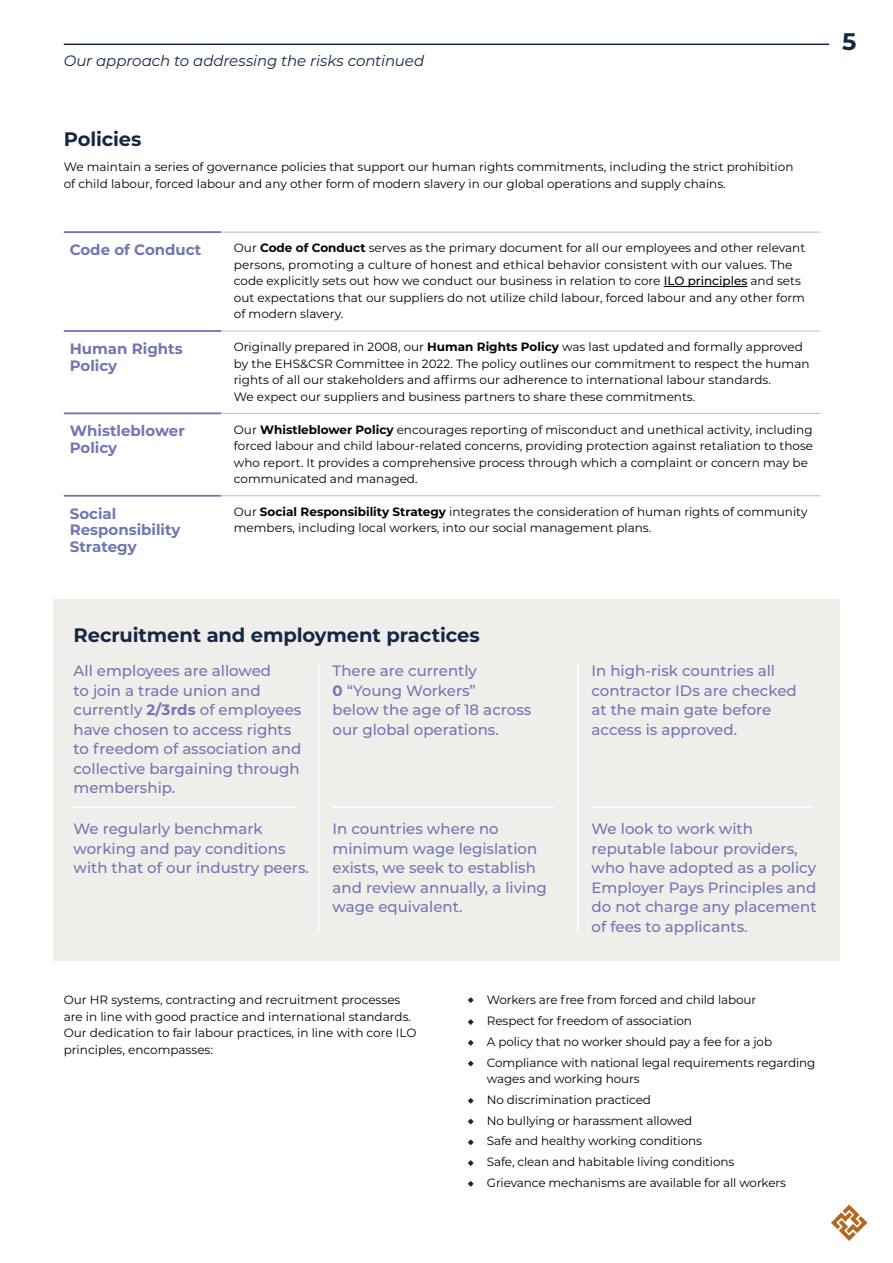
<style>
.page{position:relative;width:893px;height:1263px;background:#fff}
.page>*{position:absolute;margin:0;border:0;box-sizing:border-box;transform-origin:0 0}
.t1{font:700 24px "Montserrat";color:#152746}
.t2{font:700 19.5px "Montserrat";letter-spacing:-.005em;color:#152746}
.t3{font:500 15px/19.5px "Montserrat";color:#7076b4}
.t4{font:700 15px/16.5px "Montserrat";color:#7076b4}
.t5{font:italic 15px "Montserrat";letter-spacing:-.005em;color:#152746}
.t6{font:12px/16.5px "Montserrat";color:#000}
.s1{font-weight:700}
.s2{font-weight:500}
</style>
<div class="page">
<svg style="left:831px;top:1204px;width:36px;height:37px"></svg>
<div style="left:53px;top:600px;width:787px;height:361px;background:#f0eeeb"></div>
<hr style="left:221px;top:232px;width:600px;height:1px;background:#bcbec0">
<hr style="left:221px;top:331px;width:600px;height:1px;background:#bcbec0">
<hr style="left:221px;top:413px;width:600px;height:1px;background:#bcbec0">
<hr style="left:221px;top:495px;width:600px;height:1px;background:#bcbec0">
<hr style="left:64px;top:231px;width:157px;height:2px;background:#7076b4">
<hr style="left:64px;top:330px;width:157px;height:2px;background:#7076b4">
<hr style="left:64px;top:412px;width:157px;height:2px;background:#7076b4">
<hr style="left:64px;top:495px;width:157px;height:2px;background:#7076b4">
<hr style="left:664px;top:286px;width:83px;height:1px;background:#000">
<hr style="left:318px;top:663px;width:1px;height:268px;background:#fff">
<hr style="left:577px;top:663px;width:1px;height:268px;background:#fff">
<hr style="left:74px;top:806px;width:221px;height:2px;background:#fff">
<hr style="left:333px;top:806px;width:221px;height:2px;background:#fff">
<hr style="left:591px;top:806px;width:222px;height:2px;background:#fff">
<svg style="left:468px;top:997px;width:6px;height:6px"></svg>
<svg style="left:468px;top:1019px;width:6px;height:6px"></svg>
<svg style="left:468px;top:1040px;width:6px;height:6px"></svg>
<svg style="left:468px;top:1060px;width:6px;height:6px"></svg>
<svg style="left:468px;top:1098px;width:6px;height:6px"></svg>
<svg style="left:468px;top:1118px;width:6px;height:6px"></svg>
<svg style="left:468px;top:1139px;width:6px;height:6px"></svg>
<svg style="left:468px;top:1160px;width:6px;height:6px"></svg>
<svg style="left:468px;top:1181px;width:6px;height:6px"></svg>
<hr style="left:64px;top:44px;width:765px;height:1px;background:#152746">
<p class="t5" style="left:64px;top:51px;width:362px">Our approach to addressing the risks continued</p>
<h2 class="t2" style="left:64px;top:125px;width:79px">Policies</h2>
<p class="t6" style="left:64px;top:159px;width:731px">We maintain a series of governance policies that support our human rights commitments, including the strict prohibition of child labour, forced labour and any other form of modern slavery in our global operations and supply chains.</p>
<p class="t4" style="left:70px;top:241px;width:133px">Code of Conduct</p>
<p class="t6" style="left:234px;top:239px;width:573px">Our <span class="s1">Code of Conduct</span> serves as the primary document for all our employees and other relevant persons, promoting a culture of honest and ethical behavior consistent with our values. The code explicitly sets out how we conduct our business in relation to core <span class="s2">ILO principles</span> and sets out expectations that our suppliers do not utilize child labour, forced labour and any other form of modern slavery.</p>
<p class="t4" style="left:70px;top:340px;width:114px">Human Rights<br>Policy</p>
<p class="t6" style="left:234px;top:338px;width:577px">Originally prepared in 2008, our <span class="s1">Human Rights Policy</span> was last updated and formally approved by the EHS&amp;CSR Committee in 2022. The policy outlines our commitment to respect the human rights of all our stakeholders and affirms our adherence to international labour standards.<br>We expect our suppliers and business partners to share these commitments.</p>
<p class="t4" style="left:70px;top:422px;width:117px">Whistleblower<br>Policy</p>
<p class="t6" style="left:234px;top:421px;width:581px">Our <span class="s1">Whistleblower Policy</span> encourages reporting of misconduct and unethical activity, including forced labour and child labour-related concerns, providing protection against retaliation to those who report. It provides a comprehensive process through which a complaint or concern may be communicated and managed.</p>
<p class="t4" style="left:70px;top:504px;width:112px">Social<br>Responsibility<br>Strategy</p>
<p class="t6" style="left:234px;top:503px;width:575px">Our <span class="s1">Social Responsibility Strategy</span> integrates the consideration of human rights of community members, including local workers, into our social management plans.</p>
<h1 class="t1" style="left:842px;top:24px;width:16px">5</h1>
<h2 class="t2" style="left:74px;top:621px;width:408px">Recruitment and employment practices</h2>
<p class="t3" style="left:74px;top:661px;width:229px">All employees are allowed<br>to join a trade union and currently <span class="s1">2/3rds</span> of employees have chosen to access rights to freedom of association and collective bargaining through membership.</p>
<p class="t3" style="left:333px;top:661px;width:200px">There are currently<br><span class="s1">0</span> “Young Workers”<br>below the age of 18 across our global operations.</p>
<p class="t3" style="left:591px;top:661px;width:207px">In high-risk countries all contractor IDs are checked at the main gate before access is approved.</p>
<p class="t3" style="left:333px;top:819px;width:216px">In countries where no minimum wage legislation exists, we seek to establish and review annually, a living wage equivalent.</p>
<p class="t3" style="left:591px;top:819px;width:227px">We look to work with reputable labour providers, who have adopted as a policy<br>Employer Pays Principles and do not charge any placement of fees to applicants.</p>
<p class="t3" style="left:74px;top:819px;width:237px">We regularly benchmark working and pay conditions with that of our industry peers.</p>
<p class="t6" style="left:64px;top:991px;width:354px">Our HR systems, contracting and recruitment processes are in line with good practice and international standards.<br>Our dedication to fair labour practices, in line with core ILO principles, encompasses:</p>
<p class="t6" style="left:487px;top:989px;width:330px;line-height:20.7px">Workers are free from forced and child labour<br>Respect for freedom of association<br>A policy that no worker should pay a fee for a job Compliance with national legal requirements regarding</p>
<p class="t6" style="left:487px;top:1068px;width:301px;line-height:20.7px">wages and working hours<br>No discrimination practiced<br>No bullying or harassment allowed<br>Safe and healthy working conditions<br>Safe, clean and habitable living conditions Grievance mechanisms are available for all workers</p>
</div>
